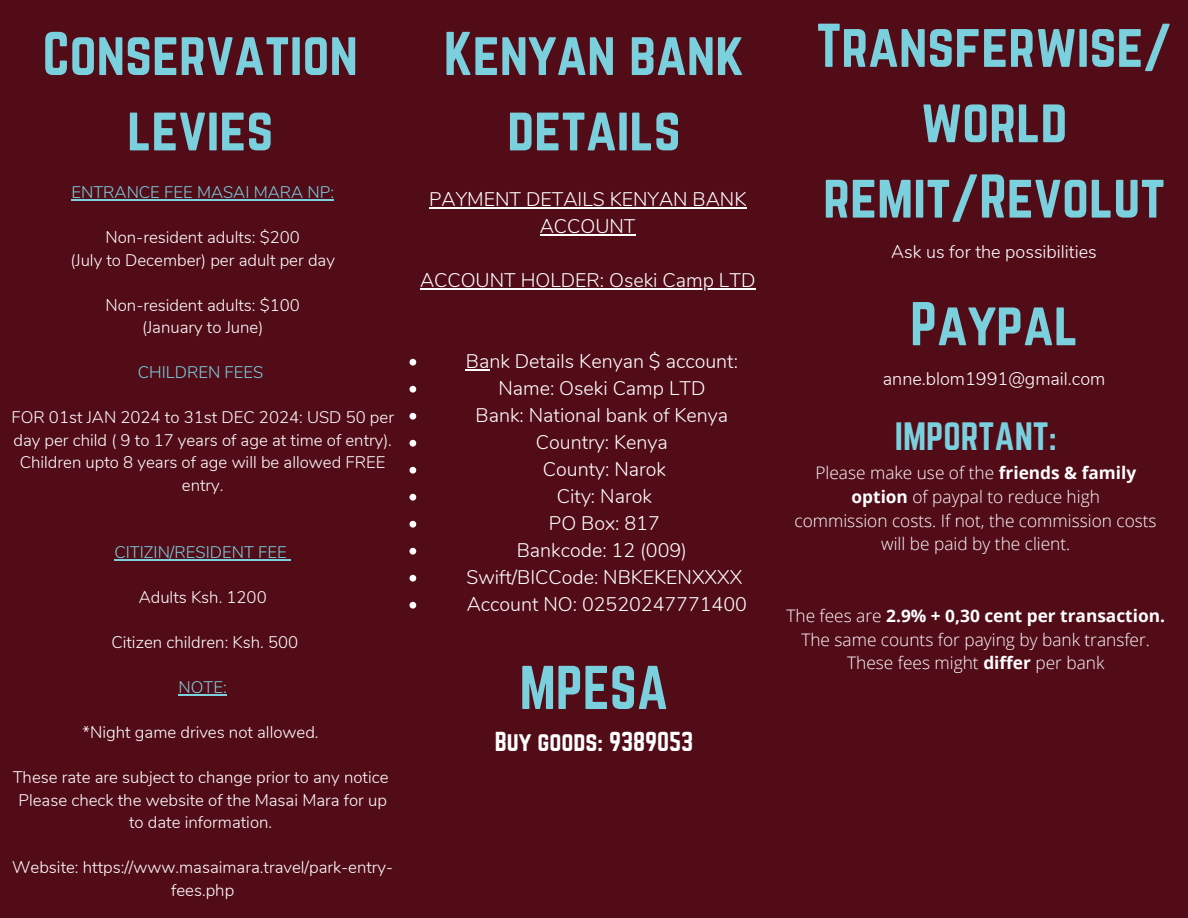
<style>
.page{position:relative;width:1188px;height:918px;background:#520c18}
.page>*{position:absolute;margin:0;border:0;box-sizing:border-box;transform-origin:0 0}
.t1{font:54px/75.3px "Norwester";color:#7bd0de;text-align:center}
.t2{font:34.65px "Norwester";color:#7bd0de}
.t3{font:24px "Norwester";color:#fff}
.t4{font:300 19.65px/27px "Nunito";color:#fff;text-align:center}
.t5{font:300 18px "Nunito";color:#fff}
.t6{font:300 17.25px/23.7px "Open Sans";color:#fff;text-align:center}
.t7{font:300 16.8px/22.5px "Nunito";color:#fff;text-align:center}
.t8{font:300 16.8px "Nunito";color:#7bd0de}
.s1{font-weight:700}
</style>
<div class="page">
<hr style="left:71px;top:199px;width:263px;height:1px;background:#7bd0de">
<hr style="left:114px;top:559px;width:173px;height:1px;background:#7bd0de">
<hr style="left:179px;top:694px;width:48px;height:1px;background:#7bd0de">
<hr style="left:429px;top:207px;width:317px;height:1px;background:#fff">
<hr style="left:540px;top:234px;width:96px;height:1px;background:#fff">
<hr style="left:420px;top:288px;width:335px;height:1px;background:#fff">
<svg style="left:410px;top:359px;width:6px;height:7px"></svg>
<svg style="left:466px;top:369px;width:23px;height:1px"></svg>
<svg style="left:410px;top:386px;width:6px;height:7px"></svg>
<svg style="left:410px;top:413px;width:6px;height:7px"></svg>
<svg style="left:410px;top:440px;width:6px;height:7px"></svg>
<svg style="left:410px;top:467px;width:6px;height:7px"></svg>
<svg style="left:410px;top:494px;width:6px;height:7px"></svg>
<svg style="left:410px;top:521px;width:6px;height:7px"></svg>
<svg style="left:410px;top:548px;width:6px;height:7px"></svg>
<svg style="left:410px;top:575px;width:6px;height:7px"></svg>
<svg style="left:410px;top:602px;width:6px;height:7px"></svg>
<h1 class="t1" style="left:43px;top:16px;width:317px">Conservation levies</h1>
<p class="t8" style="left:71px;top:181px;width:264px">ENTRANCE FEE MASAI MARA NP:</p>
<p class="t7" style="left:71px;top:226px;width:266px">Non-resident adults: $200<br>(July to December) per adult per day</p>
<p class="t7" style="left:106px;top:294px;width:196px">Non-resident adults: $100 (January to June)</p>
<p class="t8" style="left:138px;top:361px;width:127px">CHILDREN FEES</p>
<p class="t7" style="left:11px;top:406px;width:384px">FOR 01st JAN 2024 to 31st DEC 2024: USD 50 per day per child ( 9 to 17 years of age at time of entry).<br>Children upto 8 years of age will be allowed FREE entry.</p>
<p class="t8" style="left:114px;top:541px;width:174px">CITIZIN/RESIDENT FEE</p>
<p class="t7" style="left:139px;top:586px;width:130px">Adults Ksh. 1200</p>
<p class="t7" style="left:111px;top:631px;width:188px">Citizen children: Ksh. 500</p>
<p class="t8" style="left:179px;top:676px;width:50px">NOTE:</p>
<p class="t7" style="left:83px;top:721px;width:237px">*Night game drives not allowed.</p>
<p class="t7" style="left:13px;top:766px;width:377px">These rate are subject to change prior to any notice<br>Please check the website of the Masai Mara for up to date information.</p>
<p class="t7" style="left:12px;top:856px;width:382px">Website: https://www.masaimara.travel/park-entry&shy;fees.php</p>
<h1 class="t1" style="left:444px;top:16px;width:302px">Kenyan bank details</h1>
<h1 class="t1" style="left:816px;top:8px;width:357px">Transferwise/ world</h1>
<p class="t4" style="left:429px;top:186px;width:319px">PAYMENT DETAILS KENYAN BANK</p>
<p class="t4" style="left:540px;top:213px;width:97px">ACCOUNT</p>
<p class="t4" style="left:420px;top:267px;width:337px">ACCOUNT HOLDER: Oseki Camp LTD</p>
<p class="t4" style="left:466px;top:348px;width:283px">Bank Details Kenyan $ account:<br>Name: Oseki Camp LTD<br>Bank: National bank of Kenya<br>Country: Kenya<br>County: Narok<br>City: Narok<br>PO Box: 817<br>Bankcode: 12 (009)<br>Swift/BICCode: NBKEKENXXXX<br>Account NO: 02520247771400</p>
<h1 class="t1" style="left:520px;top:650px;width:150px">MPESA</h1>
<h3 class="t3" style="left:495px;top:727px;width:200px">Buy goods: 9389053</h3>
<h1 class="t1" style="left:823px;top:158px;width:344px">remit/Revolut</h1>
<p class="t5" style="left:891px;top:239px;width:207px">Ask us for the possibilities</p>
<h1 class="t1" style="left:910px;top:286px;width:169px">Paypal</h1>
<p class="t5" style="left:883px;top:367px;width:224px">anne.blom1991@gmail.com</p>
<h2 class="t2" style="left:895px;top:415px;width:163px">IMPORTANT:</h2>
<p class="t6" style="left:795px;top:461px;width:364px">Please make use of the <span class="s1">friends &amp; family option</span> of paypal to reduce high<br>commission costs. If not, the commission costs will be paid by the client.</p>
<p class="t6" style="left:786px;top:603px;width:380px">The fees are <span class="s1">2.9% + 0,30 cent per transaction.<br></span>The same counts for paying by bank transfer.<br>These fees might <span class="s1">differ</span> per bank</p>
</div>
